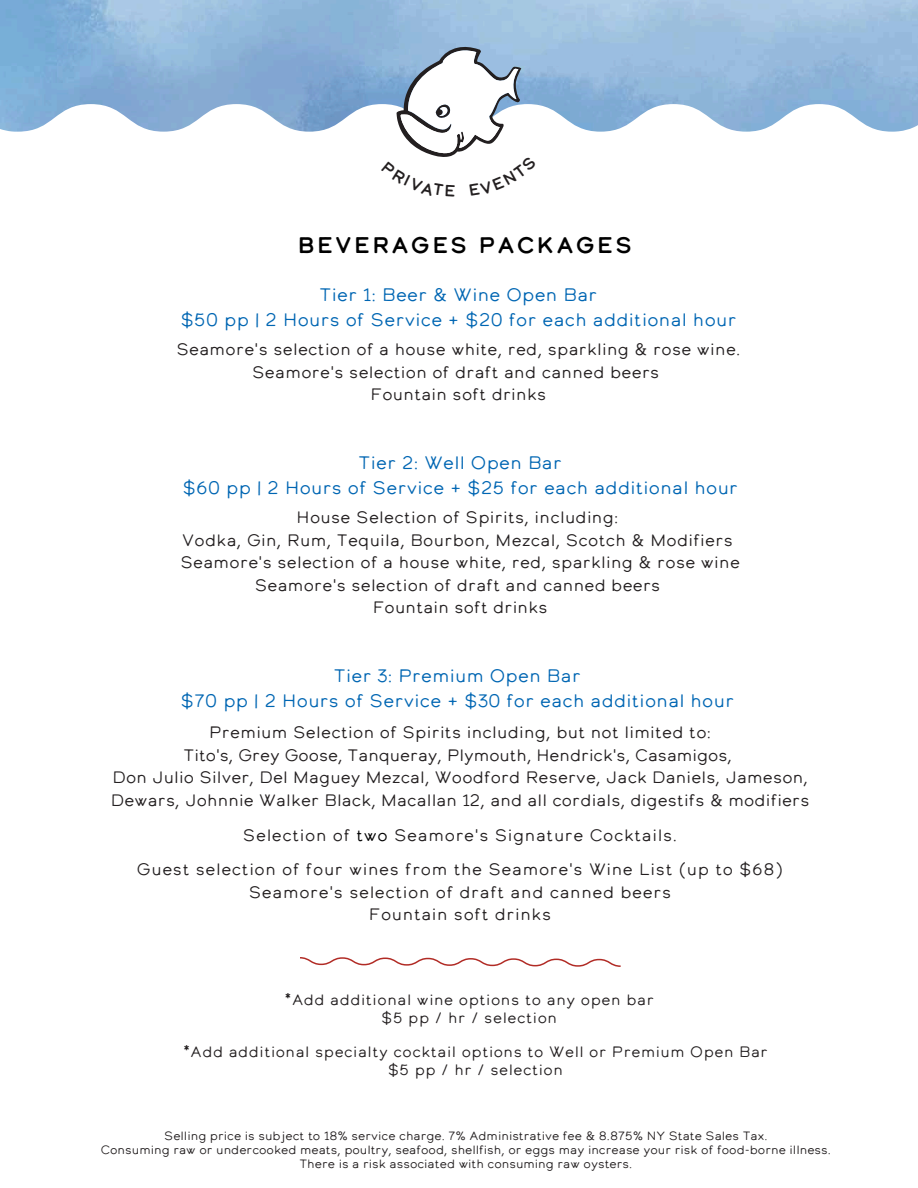
<style>
.page{position:relative;width:918px;height:1188px;background:#fff}
.page>*{position:absolute;margin:0;border:0;box-sizing:border-box;transform-origin:0 0}
.t1{font:22.5px "Calder Dark";letter-spacing:.095em;color:#000}
.t2{font:18px/24.8px "Calder LC";letter-spacing:.02em;color:#0066b3;text-align:center}
.t3{font:16.5px/22.5px "Calder LC";letter-spacing:.02em;color:#231f20;text-align:center}
.t4{font:16.5px/22.5px "Calder LC";letter-spacing:.04em;color:#231f20;text-align:center}
.t5{font:15px/18px "Calder LC";letter-spacing:.035em;color:#231f20;text-align:center}
.t6{font:12px "Calder LC";color:#231f20}
.s1{color:#000}
</style>
<div class="page">
<img style="left:0;top:0;width:918px;height:132px">
<svg style="left:300px;top:957px;width:321px;height:10px"></svg>
<svg style="left:381px;top:47px;width:156px;height:110px"></svg>
<h1 class="t1" style="left:297px;top:235px;width:336px">BEVERAGES PACKAGES</h1>
<p class="t2" style="left:180px;top:284px;width:557px">Tier 1: Beer &amp; Wine Open Bar<br>$50 pp | 2 Hours of Service + $20 for each additional hour</p>
<h2 class="t3" style="left:176px;top:340px;width:566px">Seamore's selection of a house white, red, sparkling &amp; rose wine.<br>Seamore's selection of draft and canned beers<br>Fountain soft drinks</h2>
<p class="t2" style="left:182px;top:452px;width:557px">Tier 2: Well Open Bar<br>$60 pp | 2 Hours of Service + $25 for each additional hour</p>
<h2 class="t3" style="left:180px;top:508px;width:561px">House Selection of Spirits, including:<br>Vodka, Gin, Rum, Tequila, Bourbon, Mezcal, Scotch &amp; Modifiers Seamore's selection of a house white, red, sparkling &amp; rose wine Seamore's selection of draft and canned beers<br>Fountain soft drinks</h2>
<h2 class="t2" style="left:181px;top:665px;width:555px">Tier 3: Premium Open Bar<br>$70 pp | 2 Hours of Service + $30 for each additional hour</h2>
<h2 class="t3" style="left:111px;top:723px;width:700px">Premium Selection of Spirits including, but not limited to:<br>Tito's, Grey Goose, Tanqueray, Plymouth, Hendrick's, Casamigos,<br>Don Julio Silver, Del Maguey Mezcal, Woodford Reserve, Jack Daniels, Jameson, Dewars, Johnnie Walker Black, Macallan 12, and all cordials, digestifs &amp; modifiers</h2>
<h2 class="t4" style="left:243px;top:825px;width:436px">Selection of <span class="s1">two</span> Seamore's Signature Cocktails.</h2>
<h2 class="t4" style="left:137px;top:860px;width:648px">Guest selection of four wines from the Seamore's Wine List (up to $68)<br>Seamore's selection of draft and canned beers<br>Fountain soft drinks</h2>
<h2 class="t5" style="left:284px;top:993px;width:371px">*Add additional wine options to any open bar $5 pp / hr / selection</h2>
<h2 class="t5" style="left:183px;top:1044px;width:586px">*Add additional specialty cocktail options to Well or Premium Open Bar $5 pp / hr / selection</h2>
<h3 class="t6" style="left:164px;top:1131px;width:605px">Selling price is subject to 18% service charge. 7% Administrative fee &amp; 8.875% NY State Sales Tax.</h3>
<h3 class="t6" style="left:101px;top:1145px;width:732px">Consuming raw or undercooked meats, poultry, seafood, shellfish, or eggs may increase your risk of food-borne illness.</h3>
<p class="t6" style="left:299px;top:1159px;width:334px">There is a risk associated with consuming raw oysters.</p>
</div>
